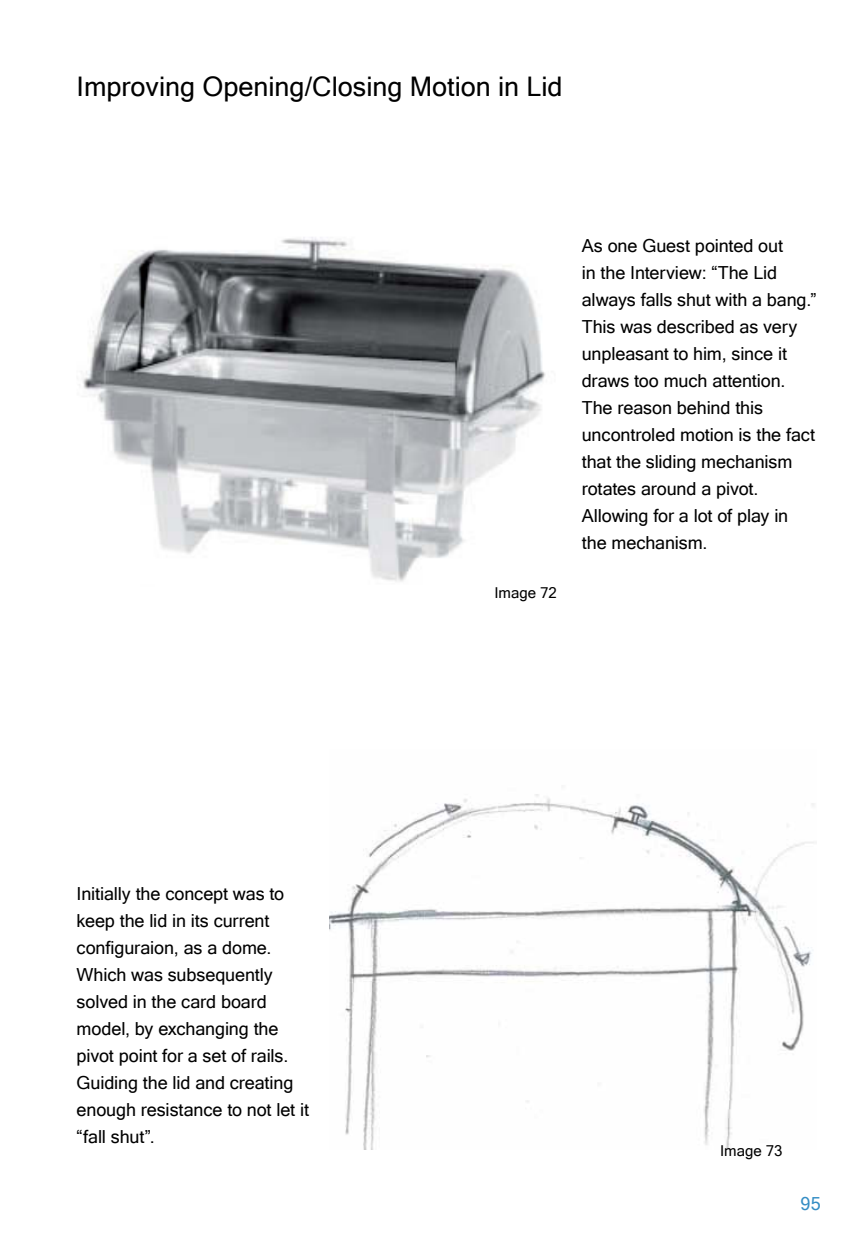
<style>
.page{position:relative;width:859px;height:1242px;background:#fff}
.page>*{position:absolute;margin:0;border:0;box-sizing:border-box;transform-origin:0 0}
.t1{font:27px "Microsoft Sans Serif";color:#000}
.t2{font:18px/27px "Microsoft Sans Serif";letter-spacing:-.005em;color:#000}
.t3{font:18px "Microsoft Sans Serif";color:#348dc4}
.t4{font:15px "Microsoft Sans Serif";color:#000}
</style>
<div class="page">
<img style="left:329px;top:794px;width:485px;height:355px">
<img style="left:79px;top:237px;width:467px;height:345px">
<h1 class="t1" style="left:77px;top:69px;width:488px">Improving Opening/Closing Motion in Lid</h1>
<p class="t4" style="left:494px;top:583px;width:64px">Image 72</p>
<p class="t2" style="left:582px;top:232px;width:236px">As one Guest pointed out<br>in the Interview: “The Lid always falls shut with a bang.”<br>This was described as very unpleasant to him, since it draws too much attention.<br>The reason behind this uncontroled motion is the fact that the sliding mechanism rotates around a pivot.<br>Allowing for a lot of play in the mechanism.</p>
<p class="t2" style="left:77px;top:879px;width:234px">Initially the concept was to keep the lid in its current configuraion, as a dome.<br>Which was subsequently solved in the card board model, by exchanging the pivot point for a set of rails.<br>Guiding the lid and creating enough resistance to not let it “fall shut”.</p>
<p class="t4" style="left:720px;top:1141px;width:64px">Image 73</p>
<p class="t3" style="left:801px;top:1191px;width:22px">95</p>
</div>
